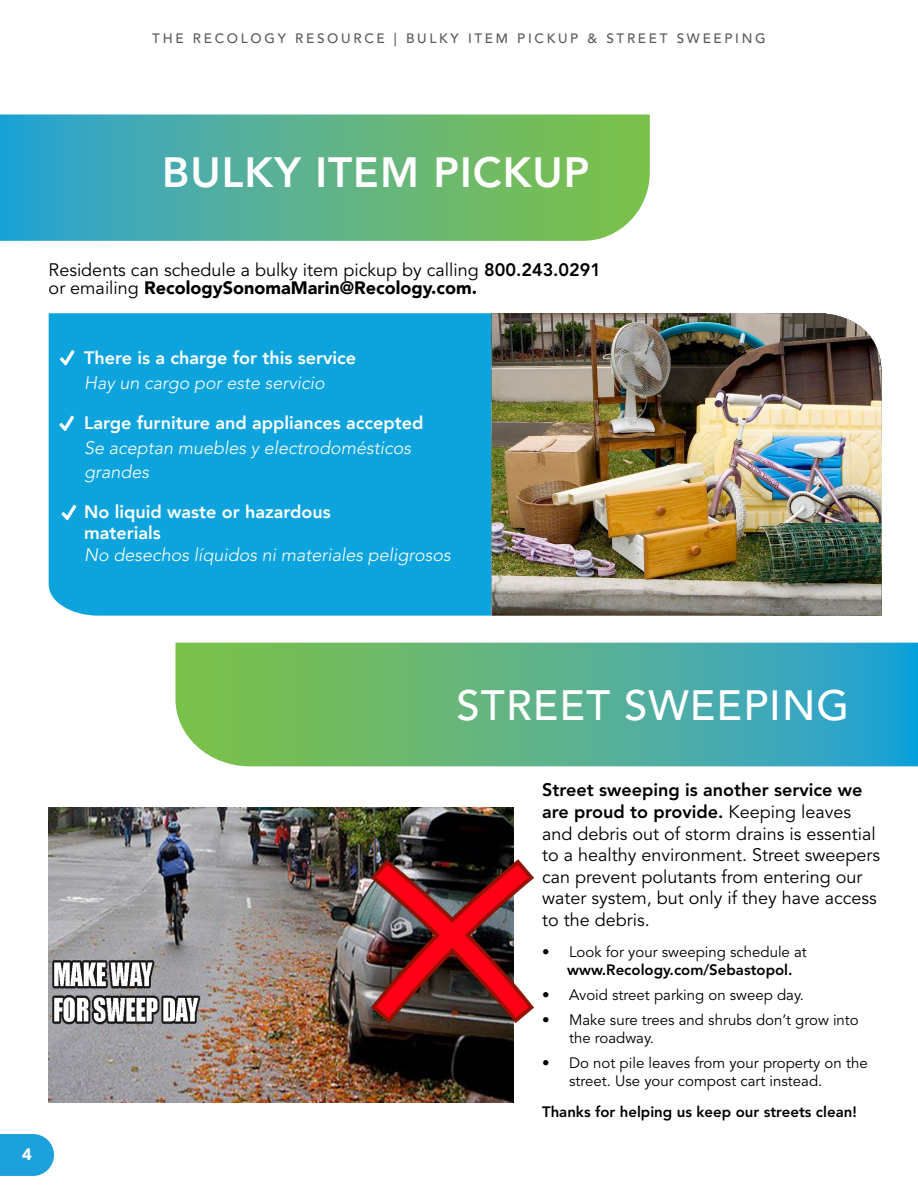
<style>
.page{position:relative;width:918px;height:1188px;background:#fff}
.page>*{position:absolute;margin:0;border:0;box-sizing:border-box;transform-origin:0 0}
.t1{font:800 42px "Avenir LT Std";letter-spacing:.025em;color:#fff}
.t2{font:500 42px "Avenir LT Std";letter-spacing:.025em;color:#fff}
.t3{font:18px/21.6px "Avenir LT Std";color:#000}
.t4{font:italic 300 18px/24px "Avenir LT Std";color:#fff}
.t5{font:800 18px/21.6px "Avenir";color:#fff}
.t6{font:900 18px "Avenir";color:#000}
.t7{font:900 16.5px "Avenir";color:#fff}
.t8{font:15px/18px "Avenir LT Std";color:#000}
.t9{font:800 15px "Avenir LT Std";color:#000}
.t10{font:500 13.5px "Avenir LT Std";letter-spacing:.2em;color:#58595b}
.s1{font-weight:800}
.s2{font-family:"Avenir LT Std";font-weight:400}
</style>
<div class="page">
<svg style="left:0;top:114px;width:650px;height:127px;background:#5ab38e"></svg>
<svg style="left:0;top:1134px;width:54px;height:42px;background:#30a8de"></svg>
<img style="left:492px;top:313px;width:390px;height:303px">
<div style="left:49px;top:313px;width:443px;height:303px;background:#0da4dd"></div>
<svg style="left:60px;top:350px;width:15px;height:15px"></svg>
<svg style="left:59px;top:416px;width:15px;height:15px"></svg>
<svg style="left:61px;top:505px;width:15px;height:15px"></svg>
<svg style="left:176px;top:643px;width:742px;height:123px;background:#59b28e"></svg>
<img style="left:49px;top:807px;width:464px;height:295px">
<img style="left:350px;top:852px;width:183px;height:170px">
<p class="t10" style="left:152px;top:30px;width:615px">THE RECOLOGY RESOURCE | BULKY ITEM PICKUP &amp; STREET SWEEPING</p>
<h1 class="t1" style="left:162px;top:147px;width:429px">BULKY ITEM PICKUP</h1>
<p class="t3" style="left:49px;top:260px;width:554px">Residents can schedule a bulky item pickup by calling <span class="s1">800.243.0291</span></p>
<p class="t6" style="left:49px;top:273px;width:430px"><span class="s2">or emailing</span> RecologySonomaMarin@Recology.com.</p>
<p class="t5" style="left:84px;top:347px;width:274px">There is a charge for this service</p>
<p class="t4" style="left:84px;top:371px;width:242px">Hay un cargo por este servicio</p>
<p class="t5" style="left:84px;top:412px;width:341px">Large furniture and appliances accepted</p>
<p class="t4" style="left:84px;top:437px;width:329px">Se aceptan muebles y electrodomésticos grandes</p>
<p class="t5" style="left:84px;top:501px;width:248px">No liquid waste or hazardous materials</p>
<p class="t4" style="left:84px;top:543px;width:368px">No desechos líquidos ni materiales peligrosos</p>
<p class="t7" style="left:22px;top:1140px;width:11px">4</p>
<h1 class="t2" style="left:456px;top:682px;width:394px">STREET SWEEPING</h1>
<p class="t3" style="left:542px;top:780px;width:339px"><span class="s1">Street sweeping is another service we are proud to provide.</span> Keeping leaves and debris out of storm drains is essential to a healthy environment. Street sweepers can prevent polutants from entering our water system, but only if they have access to the debris.</p>
<p class="t8" style="left:542px;top:944px;width:266px">• Look for your sweeping schedule at</p>
<p class="t9" style="left:567px;top:961px;width:227px">www.Recology.com/Sebastopol.</p>
<p class="t8" style="left:542px;top:986px;width:264px">• Avoid street parking on sweep day.</p>
<p class="t8" style="left:569px;top:1011px;width:291px;text-indent:-27px">• Make sure trees and shrubs don’t grow into the roadway.</p>
<p class="t8" style="left:569px;top:1054px;width:300px;text-indent:-27px">• Do not pile leaves from your property on the street. Use your compost cart instead.</p>
<p class="t9" style="left:542px;top:1103px;width:316px">Thanks for helping us keep our streets clean!</p>
</div>
